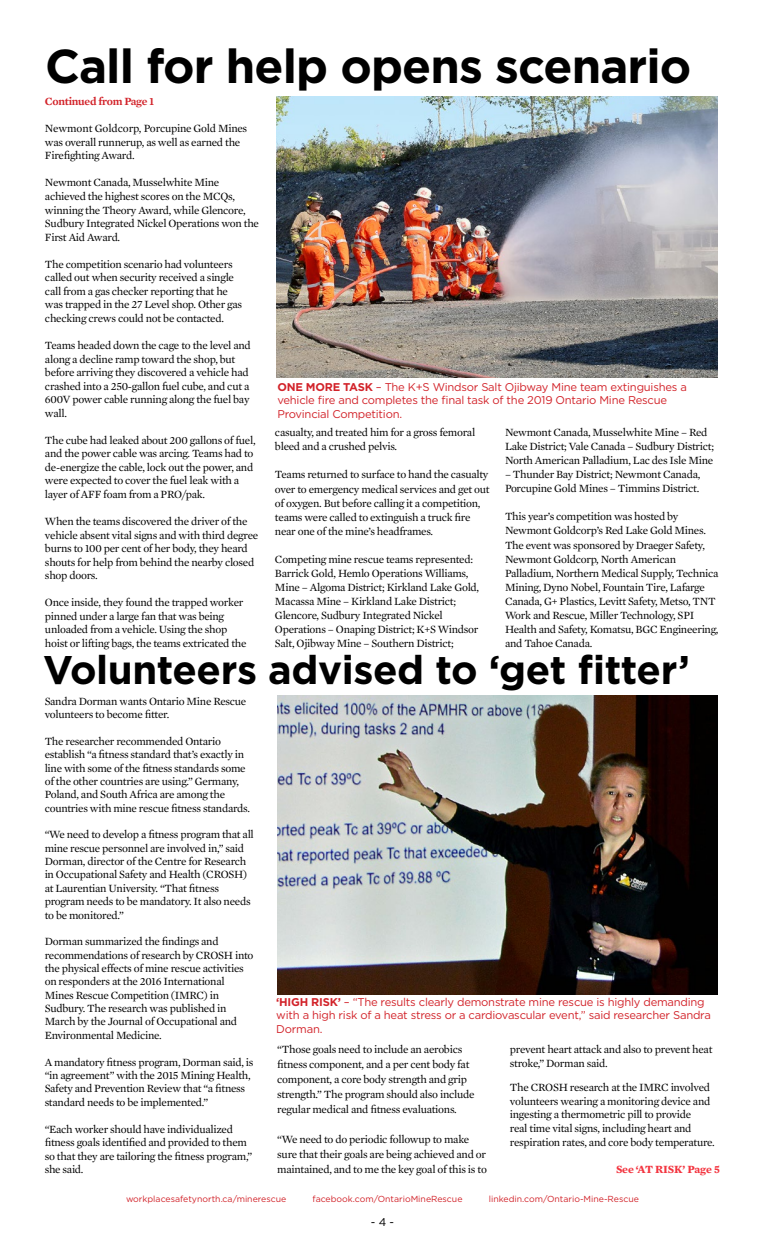
<style>
.page{position:relative;width:765px;height:1260px;background:#fff}
.page>*{position:absolute;margin:0;border:0;box-sizing:border-box;transform-origin:0 0}
.t1{font:700 47.5px "Gotham";letter-spacing:-.02em;color:#000}
.t2{font:700 40px "Gotham";letter-spacing:-.01em;color:#000}
.t3{font:11.25px/13.5px "Mercury Text G1";letter-spacing:-.025em;color:#000}
.t4{font:11.25px/13.5px "Gotham";letter-spacing:-.02em;color:#d2232a}
.t5{font:600 11.25px "Mercury Text G1";letter-spacing:-.025em;color:#d2232a}
.t6{font:700 11.25px "Mercury Text G1";letter-spacing:-.01em;color:#f33540}
.t7{font:11.25px "Gotham";color:#000}
.t8{font:8.75px "Gotham";color:#d2232a}
.s1{font-weight:700}
</style>
<div class="page">
<img style="left:276px;top:96px;width:441px;height:282px">
<img style="left:277px;top:696px;width:441px;height:299px">
<h1 class="t1" style="left:45px;top:37px;width:648px">Call for help opens scenario</h1>
<p class="t5" style="left:45px;top:94px;width:111px">Continued from Page 1</p>
<p class="t3" style="left:45px;top:121px;width:204px">Newmont Goldcorp, Porcupine Gold Mines was overall runnerup, as well as earned the<br>Firefighting Award.</p>
<p class="t3" style="left:45px;top:176px;width:215px">Newmont Canada, Musselwhite Mine achieved the highest scores on the MCQs, winning the Theory Award, while Glencore, Sudbury Integrated Nickel Operations won the First Aid Award.</p>
<p class="t3" style="left:45px;top:257px;width:199px">The competition scenario had volunteers called out when security received a single call from a gas checker reporting that he was trapped in the 27 Level shop. Other gas checking crews could not be contacted.</p>
<p class="t3" style="left:45px;top:338px;width:207px">Teams headed down the cage to the level and along a decline ramp toward the shop, but before arriving they discovered a vehicle had crashed into a 250-gallon fuel cube, and cut a 600V power cable running along the fuel bay wall.</p>
<p class="t3" style="left:45px;top:433px;width:212px">The cube had leaked about 200 gallons of fuel, and the power cable was arcing. Teams had to de-energize the cable, lock out the power, and were expected to cover the fuel leak with a layer of AFF foam from a PRO/pak.</p>
<p class="t3" style="left:45px;top:514px;width:215px">When the teams discovered the driver of the vehicle absent vital signs and with third degree burns to 100 per cent of her body, they heard shouts for help from behind the nearby closed shop doors.</p>
<p class="t3" style="left:45px;top:596px;width:203px">Once inside, they found the trapped worker pinned under a large fan that was being unloaded from a vehicle. Using the shop hoist or lifting bags, the teams extricated the</p>
<p class="t4" style="left:277px;top:380px;width:411px"><span class="s1">ONE MORE TASK</span> – The K+S Windsor Salt Ojibway Mine team extinguishes a vehicle fire and completes the final task of the 2019 Ontario Mine Rescue<br>Provincial Competition.</p>
<p class="t3" style="left:275px;top:425px;width:202px;line-height:14px">casualty, and treated him for a gross femoral bleed and a crushed pelvis.</p>
<p class="t3" style="left:275px;top:467px;width:216px;line-height:14px">Teams returned to surface to hand the casualty over to emergency medical services and get out of oxygen. But before calling it a competition, teams were called to extinguish a truck fire near one of the mine’s headframes.</p>
<p class="t3" style="left:275px;top:552px;width:206px;line-height:14px">Competing mine rescue teams represented:<br>Barrick Gold, Hemlo Operations Williams, Mine – Algoma District; Kirkland Lake Gold, Macassa Mine – Kirkland Lake District; Glencore, Sudbury Integrated Nickel Operations – Onaping District; K+S Windsor Salt, Ojibway Mine – Southern District;</p>
<p class="t3" style="left:505px;top:425px;width:211px;line-height:14.1px">Newmont Canada, Musselwhite Mine – Red<br>Lake District; Vale Canada – Sudbury District;<br>North American Palladium, Lac des Isle Mine</p>
<p class="t3" style="left:505px;top:467px;width:197px;line-height:14.1px">– Thunder Bay District; Newmont Canada,<br>Porcupine Gold Mines – Timmins District.</p>
<p class="t3" style="left:505px;top:509px;width:215px;line-height:14.1px">This year’s competition was hosted by Newmont Goldcorp’s Red Lake Gold Mines.<br>The event was sponsored by Draeger Safety, Newmont Goldcorp, North American Palladium, Northern Medical Supply, Technica Mining, Dyno Nobel, Fountain Tire, Lafarge Canada, G+ Plastics, Levitt Safety, Metso, TNT Work and Rescue, Miller Technology, SPI Health and Safety, Komatsu, BGC Engineering, and Tahoe Canada.</p>
<h2 class="t2" style="left:43px;top:646px;width:648px">Volunteers advised to ‘get fitter’</h2>
<p class="t3" style="left:45px;top:694px;width:203px">Sandra Dorman wants Ontario Mine Rescue volunteers to become fitter.</p>
<p class="t3" style="left:45px;top:734px;width:207px">The researcher recommended Ontario establish “a fitness standard that’s exactly in line with some of the fitness standards some of the other countries are using.” Germany, Poland, and South Africa are among the countries with mine rescue fitness standards.</p>
<p class="t3" style="left:45px;top:828px;width:211px">“We need to develop a fitness program that all mine rescue personnel are involved in,” said Dorman, director of the Centre for Research in Occupational Safety and Health (CROSH) at Laurentian University. “That fitness program needs to be mandatory. It also needs to be monitored.”</p>
<p class="t3" style="left:45px;top:935px;width:210px">Dorman summarized the findings and recommendations of research by CROSH into the physical effects of mine rescue activities on responders at the 2016 International Mines Rescue Competition (IMRC) in Sudbury. The research was published in March by the Journal of Occupational and Environmental Medicine.</p>
<p class="t3" style="left:45px;top:1055px;width:210px">A mandatory fitness program, Dorman said, is “in agreement” with the 2015 Mining Health, Safety and Prevention Review that “a fitness standard needs to be implemented.”</p>
<p class="t3" style="left:45px;top:1122px;width:209px">“Each worker should have individualized fitness goals identified and provided to them so that they are tailoring the fitness program,” she said.</p>
<p class="t4" style="left:276px;top:995px;width:436px"><span class="s1">‘HIGH RISK’</span> – “The results clearly demonstrate mine rescue is highly demanding with a high risk of a heat stress or a cardiovascular event,” said researcher Sandra<br>Dorman.</p>
<p class="t3" style="left:277px;top:1041px;width:199px;line-height:15.1px">“Those goals need to include an aerobics fitness component, and a per cent body fat component, a core body strength and grip strength.” The program should also include regular medical and fitness evaluations.</p>
<p class="t3" style="left:277px;top:1132px;width:211px;line-height:15.1px">“We need to do periodic followup to make sure that their goals are being achieved and or maintained, and to me the key goal of this is to</p>
<p class="t3" style="left:510px;top:1042px;width:204px">prevent heart attack and also to prevent heat stroke,” Dorman said.</p>
<p class="t3" style="left:510px;top:1080px;width:206px">The CROSH research at the IMRC involved volunteers wearing a monitoring device and ingesting a thermometric pill to provide<br>real time vital signs, including heart and respiration rates, and core body temperature.</p>
<p class="t6" style="left:616px;top:1163px;width:106px">See ‘AT RISK’ Page 5</p>
<p class="t8" style="left:126px;top:1194px;width:162px">workplacesafetynorth.ca/minerescue</p>
<p class="t8" style="left:313px;top:1194px;width:151px">facebook.com/OntarioMineRescue</p>
<p class="t8" style="left:489px;top:1194px;width:152px">linkedin.com/Ontario-Mine-Rescue</p>
<p class="t7" style="left:371px;top:1216px;width:25px">- 4 -</p>
</div>
